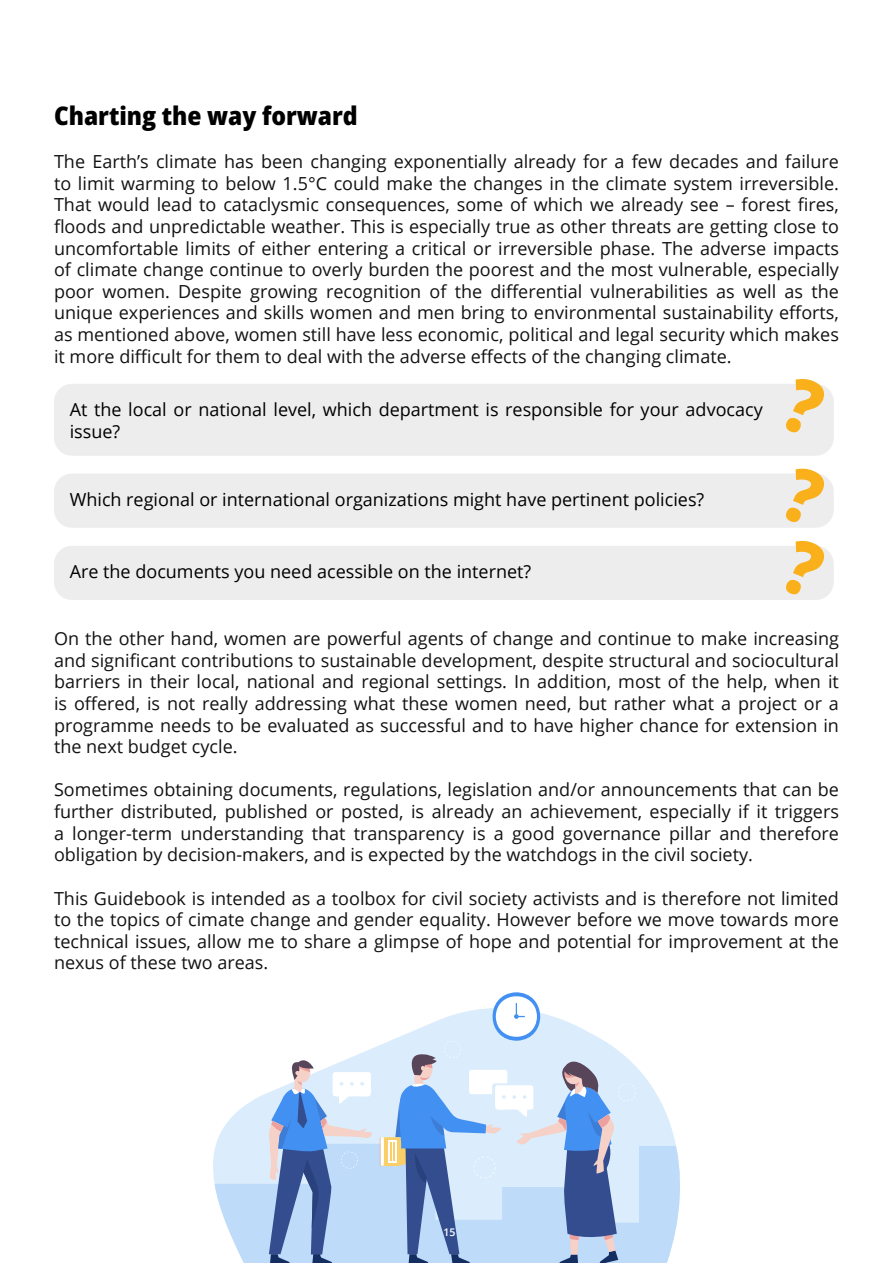
<style>
.page{position:relative;width:893px;height:1263px;background:#fff}
.page>*{position:absolute;margin:0;border:0;box-sizing:border-box;transform-origin:0 0}
.t1{font:800 semi-condensed 25.5px "Open Sans";color:#000}
.t2{font:18px/21.6px "Open Sans";color:#121212;text-align:justify}
.t3{font:18px/21.6px "Open Sans";color:#000}
.t4{font:600 10.5px "Open Sans";color:#fff}
</style>
<div class="page">
<div style="left:54px;top:384px;width:780px;height:72px;background:#ededed;border-radius:18px"></div>
<div style="left:54px;top:473px;width:780px;height:55px;background:#ededed;border-radius:18px"></div>
<div style="left:54px;top:546px;width:780px;height:54px;background:#ededed;border-radius:18px"></div>
<svg style="left:216px;top:1067px;width:460px;height:77px;fill:#dbedfc"></svg>
<svg style="left:213px;top:1144px;width:467px;height:119px;fill:#bfdbfa"></svg>
<svg style="left:269px;top:992px;width:367px;height:271px"></svg>
<h1 class="t1" style="left:54px;top:96px;width:305px">Charting the way forward</h1>
<p class="t2" style="left:54px;top:150px;width:786px">The Earth’s climate has been changing exponentially already for a few decades and failure to limit warming to below 1.5°C could make the changes in the climate system irreversible.<br>That would lead to cataclysmic consequences, some of which we already see – forest fires, floods and unpredictable weather. This is especially true as other threats are getting close to uncomfortable limits of either entering a critical or irreversible phase. The adverse impacts of climate change continue to overly burden the poorest and the most vulnerable, especially poor women. Despite growing recognition of the differential vulnerabilities as well as the unique experiences and skills women and men bring to environmental sustainability efforts, as mentioned above, women still have less economic, political and legal security which makes it more difficult for them to deal with the adverse effects of the changing climate.</p>
<p class="t3" style="left:70px;top:398px;width:694px">At the local or national level, which department is responsible for your advocacy issue?</p>
<p class="t3" style="left:70px;top:488px;width:636px">Which regional or international organizations might have pertinent policies?</p>
<p class="t3" style="left:70px;top:560px;width:463px">Are the documents you need acessible on the internet?</p>
<p class="t2" style="left:54px;top:627px;width:786px">On the other hand, women are powerful agents of change and continue to make increasing and significant contributions to sustainable development, despite structural and sociocultural barriers in their local, national and regional settings. In addition, most of the help, when it is offered, is not really addressing what these women need, but rather what a project or a programme needs to be evaluated as successful and to have higher chance for extension in the next budget cycle.</p>
<p class="t2" style="left:54px;top:779px;width:786px">Sometimes obtaining documents, regulations, legislation and/or announcements that can be further distributed, published or posted, is already an achievement, especially if it triggers a longer-term understanding that transparency is a good governance pillar and therefore obligation by decision-makers, and is expected by the watchdogs in the civil society.</p>
<p class="t2" style="left:54px;top:887px;width:786px">This Guidebook is intended as a toolbox for civil society activists and is therefore not limited to the topics of cimate change and gender equality. However before we move towards more technical issues, allow me to share a glimpse of hope and potential for improvement at the nexus of these two areas.</p>
<p class="t4" style="left:443px;top:1224px;width:14px">15</p>
</div>
